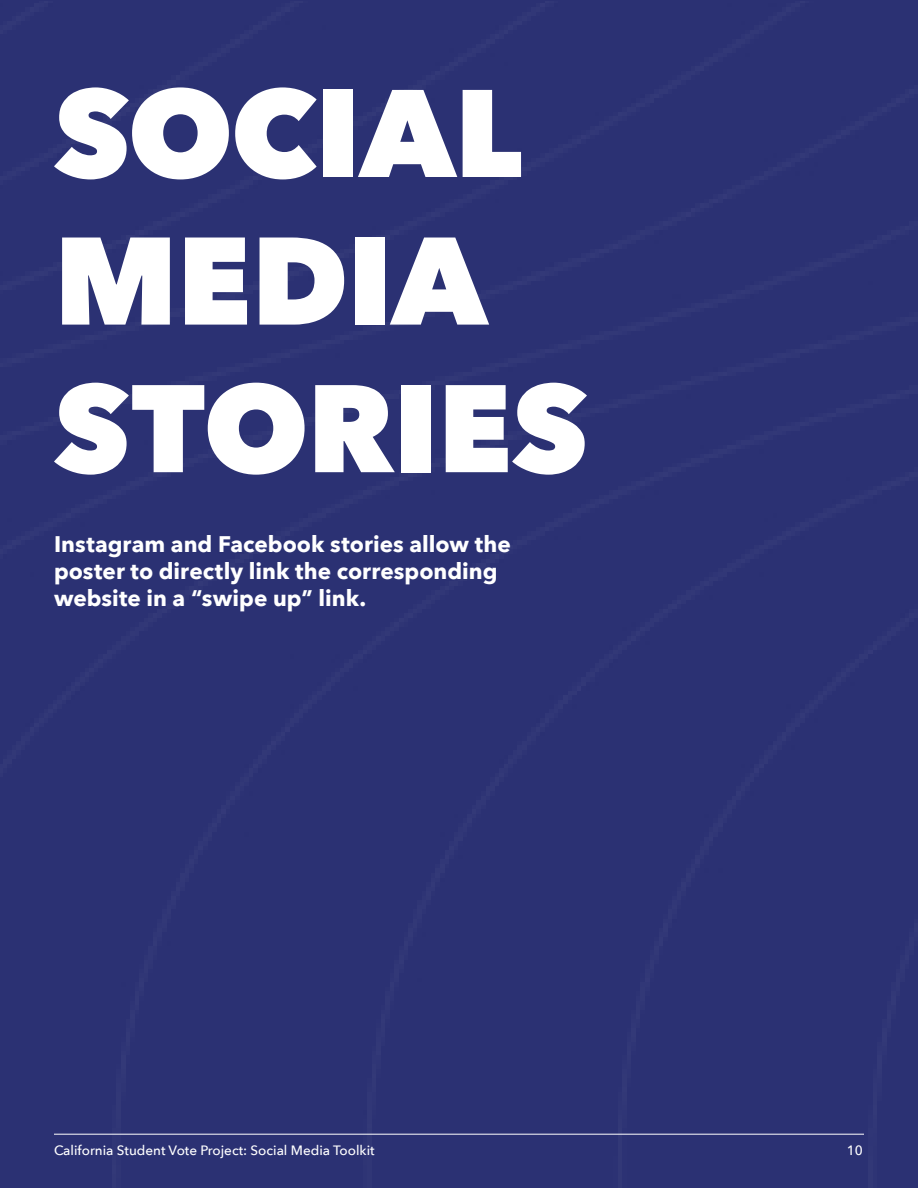
<style>
.page{position:relative;width:918px;height:1188px;background:#fff}
.page>*{position:absolute;margin:0;border:0;box-sizing:border-box;transform-origin:0 0}
.t1{font:800 123px "Avenir Next";letter-spacing:-.01em;color:#fff}
.t2{font:700 22.5px "Avenir Next";color:#fff}
.t3{font:500 13.5px "Avenir Next";color:#fff}
</style>
<div class="page">
<div style="left:0;top:2px;width:918px;height:1185px;background:#2b3173"></div>
<hr style="left:54px;top:1134px;width:810px;height:1px;background:#fff">
<p class="t1" style="left:54px;top:58px;width:470px">SOCIAL</p>
<p class="t1" style="left:54px;top:205px;width:435px">MEDIA</p>
<p class="t1" style="left:54px;top:353px;width:535px">STORIES</p>
<p class="t2" style="left:54px;top:524px;width:458px">Instagram and Facebook stories allow the</p>
<p class="t2" style="left:54px;top:551px;width:445px">poster to directly link the corresponding</p>
<p class="t2" style="left:54px;top:578px;width:314px">website in a “swipe up” link.</p>
<p class="t3" style="left:54px;top:1139px;width:322px">California Student Vote Project: Social Media Toolkit</p>
<p class="t3" style="left:847px;top:1139px;width:18px">10</p>
</div>
